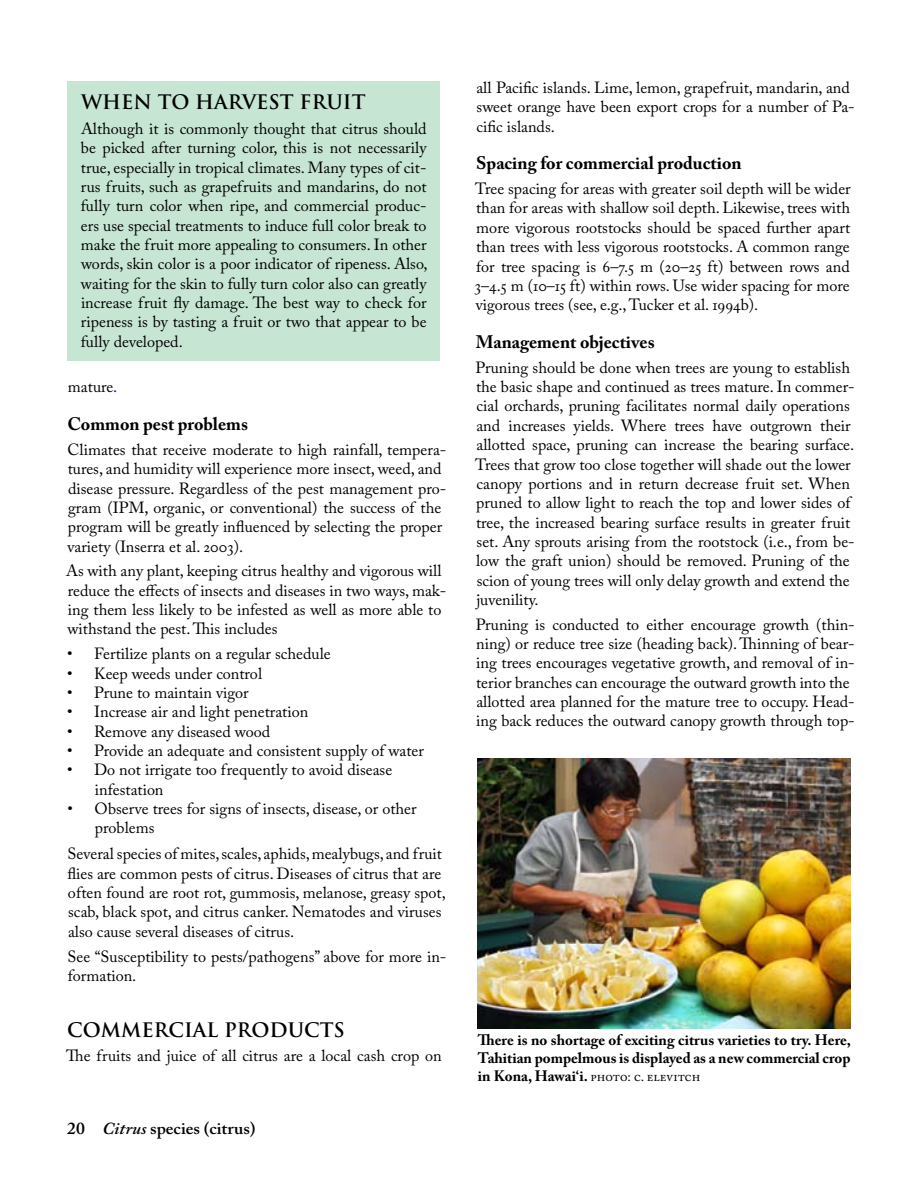
<style>
.page{position:relative;width:918px;height:1188px;background:#fff}
.page>*{position:absolute;margin:0;border:0;box-sizing:border-box;transform-origin:0 0}
.t1{font:700 19.5px "Trajan Pro";color:#000}
.t2{font:700 18px "Adobe Caslon Pro";color:#000}
.t3{font:600 16.8px "Adobe Caslon Pro";color:#000;scale:1.05 1}
.t4{font:16.2px/19.4px "Adobe Caslon Pro";color:#000}
.t5{font:700 15px/18px "Adobe Caslon Pro";color:#000}
.t6{font:13.5px "Adobe Caslon Pro";color:#000}
.s1{color:#00f}
.s2{font-style:italic}
.s3{font-weight:700;font-size:15px}
</style>
<div class="page">
<div style="left:68px;top:81px;width:372px;height:279px;background:#c6e5d3"></div>
<img style="left:477px;top:759px;width:373px;height:270px">
<p class="t1" style="left:81px;top:90px;width:286px">WHEN TO HARVEST FRUIT</p>
<p class="t4" style="left:81px;top:119px;width:348px;text-align:justify">Although it is commonly thought that citrus should be picked after turning color, this is not necessarily true, especially in tropical climates. Many types of cit&shy;rus fruits, such as grapefruits and mandarins, do not fully turn color when ripe, and commercial produc&shy;ers use special treatments to induce full color break to make the fruit more appealing to consumers. In other words, skin color is a poor indicator of ripeness. Also, waiting for the skin to fully turn color also can greatly increase fruit fly damage. The best way to check for ripeness is by tasting a fruit or two that appear to be fully developed.</p>
<p class="t4" style="left:68px;top:377px;width:51px">mature<span class="s1">.</span></p>
<p class="t2" style="left:67px;top:413px;width:182px">Common pest problems</p>
<p class="t4" style="left:67px;top:440px;width:380px">Climates that receive moderate to high rainfall, tempera&shy;tures, and humidity will experience more insect, weed, and disease pressure. Regardless of the pest management pro&shy;gram (IPM, organic, or conventional) the success of the program will be greatly influenced by selecting the proper variety (Inserra et al. 2003).</p>
<p class="t4" style="left:66px;top:561px;width:382px">As with any plant, keeping citrus healthy and vigorous will reduce the effects of insects and diseases in two ways, mak&shy;ing them less likely to be infested as well as more able to withstand the pest.This includes</p>
<p class="t4" style="left:94px;top:644px;width:331px">Fertilize plants on a regular schedule<br>Keep weeds under control<br>Prune to maintain vigor<br>Increase air and light penetration<br>Remove any diseased wood<br>Provide an adequate and consistent supply of water<br>Do not irrigate too frequently to avoid disease infestation<br>Observe trees for signs of insects, disease, or other problems</p>
<p class="t4" style="left:67px;top:844px;width:380px">Several species of mites,scales, aphids,mealybugs, and fruit flies are common pests of citrus. Diseases of citrus that are often found are root rot, gummosis, melanose, greasy spot, scab, black spot, and citrus canker. Nematodes and viruses also cause several diseases of citrus.</p>
<p class="t4" style="left:68px;top:946px;width:380px">See “Susceptibility to pests/pathogens” above for more in&shy;formation.</p>
<p class="t4" style="left:67px;top:644px;width:7px;text-align:justify">• • • • • • •</p>
<p class="t4" style="left:67px;top:799px;width:7px">•</p>
<p class="t1" style="left:67px;top:1018px;width:279px">COMMERCIAL PRODUCTS</p>
<p class="t4" style="left:66px;top:1046px;width:377px">The fruits and juice of all citrus are a local cash crop on</p>
<p class="t3" style="left:67px;top:1118px;width:181px">20 <span class="s2">Citrus</span> species (citrus)</p>
<p class="t4" style="left:476px;top:78px;width:380px">all Pacific islands. Lime, lemon, grapefruit, mandarin, and sweet orange have been export crops for a number of Pa&shy;cific islands.</p>
<p class="t2" style="left:476px;top:153px;width:267px">Spacing for commercial production</p>
<p class="t4" style="left:475px;top:179px;width:377px;text-align:justify">Tree spacing for areas with greater soil depth will be wider than for areas with shallow soil depth. Likewise, trees with more vigorous rootstocks should be spaced further apart than trees with less vigorous rootstocks. A common range for tree spacing is 6–7.5 m (20–25 ft) between rows and 3–4.5 m (10–15 ft) within rows. Use wider spacing for more vigorous trees (see, e.g.,Tucker et al. 1994b).</p>
<p class="t2" style="left:476px;top:331px;width:181px">Management objectives</p>
<p class="t4" style="left:475px;top:357px;width:381px">Pruning should be done when trees are young to establish the basic shape and continued as trees mature. In commer&shy;cial orchards, pruning facilitates normal daily operations and increases yields. Where trees have outgrown their allotted space, pruning can increase the bearing surface.<br>Trees that grow too close together will shade out the lower canopy portions and in return decrease fruit set. When pruned to allow light to reach the top and lower sides of tree, the increased bearing surface results in greater fruit set. Any sprouts arising from the rootstock (i.e., from be&shy;low the graft union) should be removed. Pruning of the scion of young trees will only delay growth and extend the juvenility.</p>
<p class="t4" style="left:476px;top:614px;width:381px">Pruning is conducted to either encourage growth (thin&shy;ning) or reduce tree size (heading back).Thinning of bear&shy;ing trees encourages vegetative growth, and removal of in&shy;terior branches can encourage the outward growth into the allotted area planned for the mature tree to occupy. Head&shy;ing back reduces the outward canopy growth through top-</p>
<p class="t5" style="left:478px;top:1031px;width:375px">There is no shortage of exciting citrus varieties to try. Here,<br>Tahitian pompelmous is displayed as a new commercial crop</p>
<p class="t6" style="left:478px;top:1069px;width:224px"><span class="s3">in Kona, Hawai‘i.</span> photo: C. Elevitch</p>
</div>
